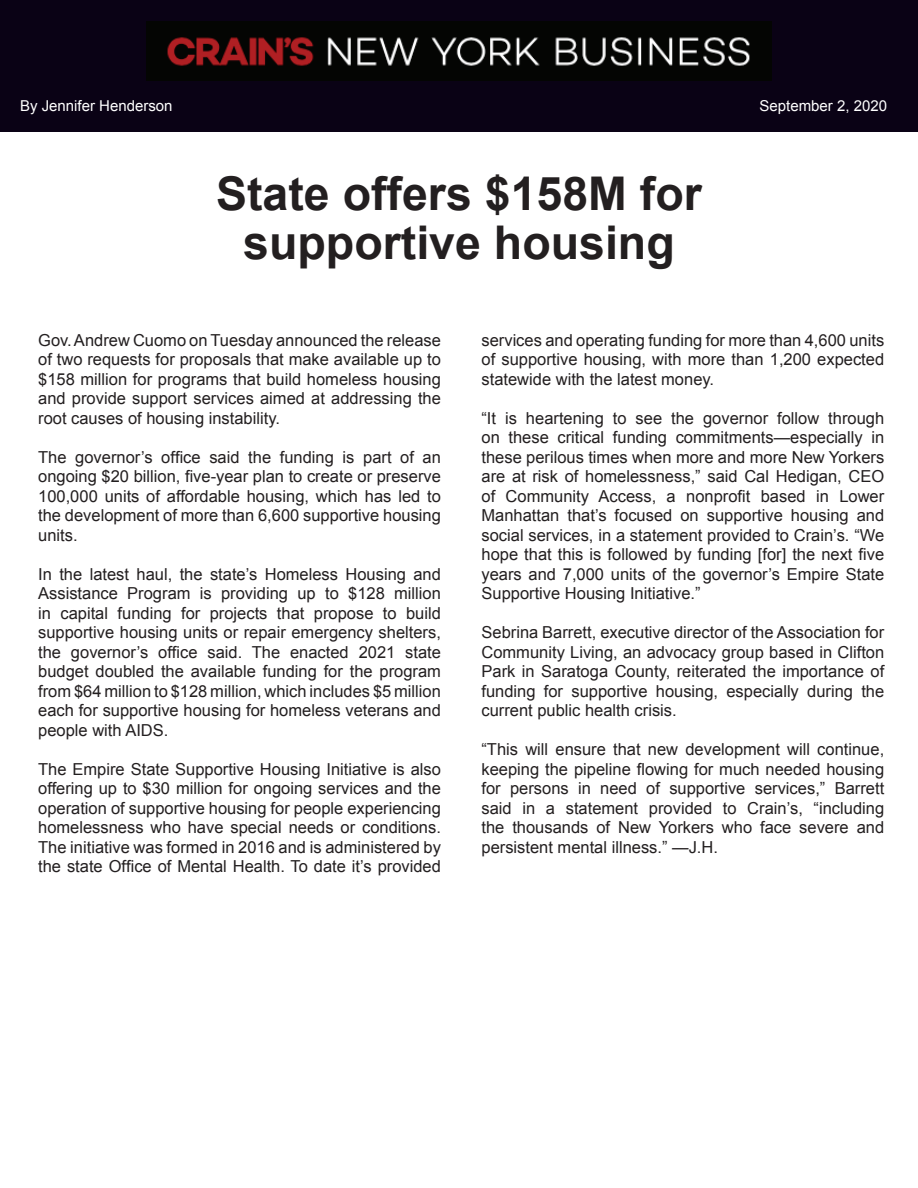
<style>
.page{position:relative;width:918px;height:1188px;background:#fff}
.page>*{position:absolute;margin:0;border:0;box-sizing:border-box;transform-origin:0 0}
.t1{font:700 46.5px/49.2px "Arial";color:#231f20;text-align:center}
.t2{font:16.5px/19.5px "Arial";color:#231f20;text-align:justify}
.t3{font:15px "Arial";color:#fff}
</style>
<div class="page">
<div style="left:0;top:0;width:918px;height:131px;background:#0a0215"></div>
<img style="left:146px;top:21px;width:626px;height:60px">
<p class="t3" style="left:20px;top:95px;width:154px">By Jennifer Henderson</p>
<p class="t3" style="left:760px;top:95px;width:129px">September 2, 2020</p>
<h1 class="t1" style="left:216px;top:171px;width:487px">State offers $158M for supportive housing</h1>
<p class="t2" style="left:38px;top:331px;width:404px">Gov. Andrew Cuomo on Tuesday announced the release of two requests for proposals that make available up to $158 million for programs that build homeless housing and provide support services aimed at addressing the root causes of housing instability.</p>
<p class="t2" style="left:38px;top:448px;width:404px">The governor’s office said the funding is part of an ongoing $20 billion, five-year plan to create or preserve 100,000 units of affordable housing, which has led to the development of more than 6,600 supportive housing units.</p>
<p class="t2" style="left:38px;top:565px;width:404px">In the latest haul, the state’s Homeless Housing and Assistance Program is providing up to $128 million in capital funding for projects that propose to build supportive housing units or repair emergency shelters, the governor’s office said. The enacted 2021 state budget doubled the available funding for the program from $64 million to $128 million, which includes $5 million each for supportive housing for homeless veterans and people with AIDS.</p>
<p class="t2" style="left:38px;top:760px;width:404px">The Empire State Supportive Housing Initiative is also offering up to $30 million for ongoing services and the operation of supportive housing for people experiencing homelessness who have special needs or conditions.<br>The initiative was formed in 2016 and is administered by the state Office of Mental Health. To date it’s provided</p>
<p class="t2" style="left:482px;top:331px;width:404px">services and operating funding for more than 4,600 units of supportive housing, with more than 1,200 expected statewide with the latest money.</p>
<p class="t2" style="left:482px;top:409px;width:404px">“It is heartening to see the governor follow through on these critical funding commitments—especially in these perilous times when more and more New Yorkers are at risk of homelessness,” said Cal Hedigan, CEO of Community Access, a nonprofit based in Lower Manhattan that’s focused on supportive housing and social services, in a statement provided to Crain’s. “We hope that this is followed by funding [for] the next five years and 7,000 units of the governor’s Empire State Supportive Housing Initiative.”</p>
<p class="t2" style="left:482px;top:623px;width:404px">Sebrina Barrett, executive director of the Association for Community Living, an advocacy group based in Clifton Park in Saratoga County, reiterated the importance of funding for supportive housing, especially during the current public health crisis.</p>
<p class="t2" style="left:482px;top:740px;width:404px">“This will ensure that new development will continue, keeping the pipeline flowing for much needed housing for persons in need of supportive services,” Barrett said in a statement provided to Crain’s, “including the thousands of New Yorkers who face severe and persistent mental illness.” —J.H.</p>
</div>
